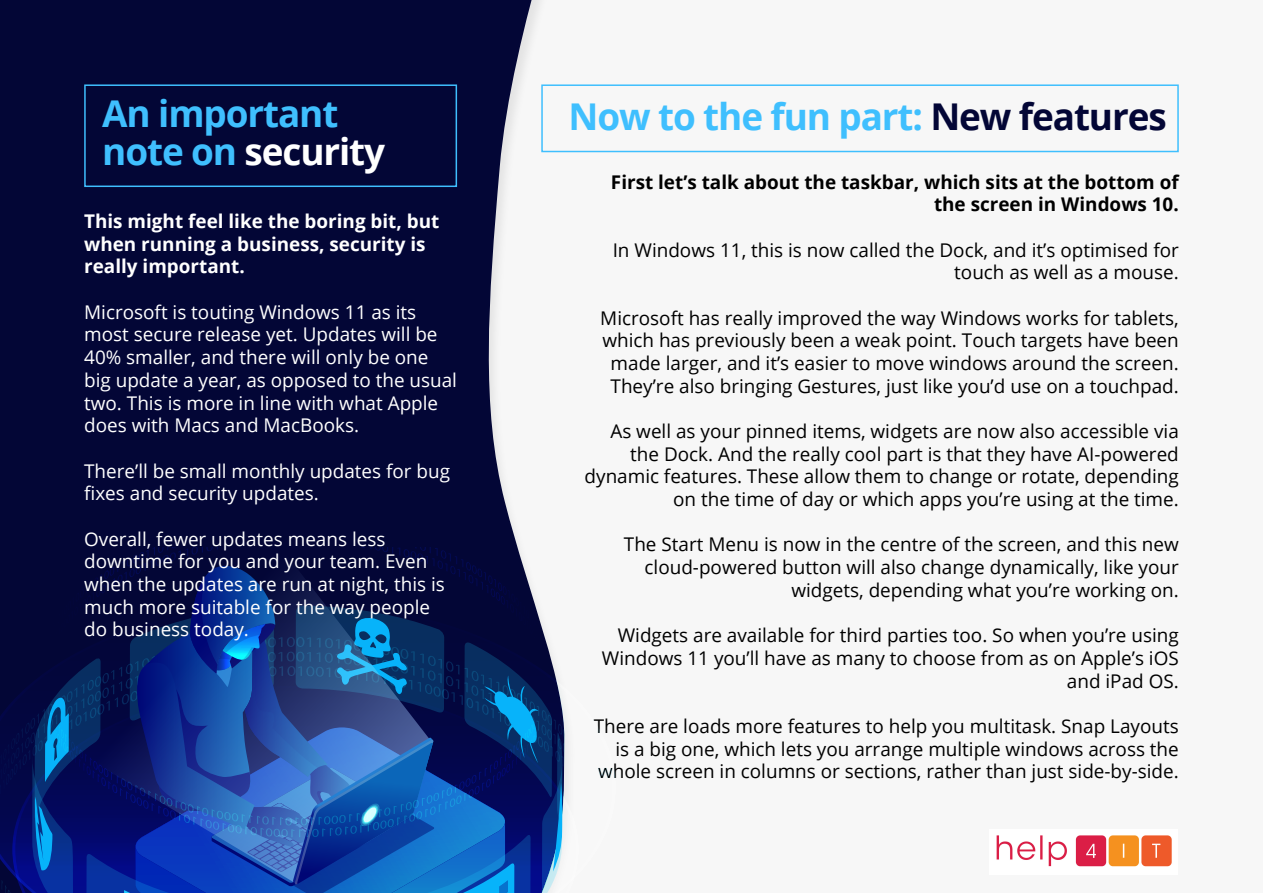
<style>
.page{position:relative;width:1263px;height:893px;background:#fff}
.page>*{position:absolute;margin:0;border:0;box-sizing:border-box;transform-origin:0 0}
.t1{font:700 36.9px/38px "Open Sans";letter-spacing:-.03em;color:#3fbffe}
.t2{font:18.9px/22.6px "Open Sans";color:#000;text-align:right}
.t3{font:18.9px/22.6px "Open Sans";color:#fff}
.t4{font:700 18.9px/22.6px "Open Sans";color:#fff}
.t5{font:700 18.9px/22.6px "Open Sans";color:#000;text-align:right}
.s1{color:#fff}
.s2{color:#030636}
</style>
<div class="page">
<div style="left:381px;top:0;width:882px;height:893px;background:#f7f7f7"></div>
<div style="left:541px;top:84px;width:638px;height:68px;border:2px solid #3fbffe"></div>
<div style="left:384px;top:0;width:207px;height:893px;background:#f7f7f7"></div>
<svg style="left:457px;top:0;width:122px;height:548px"></svg>
<div style="left:0;top:0;width:457px;height:893px;background:#030636"></div>
<svg style="left:0;top:548px;width:567px;height:345px"></svg>
<div style="left:84px;top:84px;width:373px;height:103px;border:2px solid #3fbffe"></div>
<img style="left:996px;top:835px;width:176px;height:32px">
<h1 class="t1" style="left:102px;top:94px;width:284px">An important note on <span class="s1">security</span></h1>
<h1 class="t1" style="left:568px;top:96px;width:600px">Now to the fun part: <span class="s2">New features</span></h1>
<p class="t5" style="left:611px;top:170px;width:569px">First let’s talk about the taskbar, which sits at the bottom of the screen in Windows 10.</p>
<p class="t2" style="left:613px;top:238px;width:568px">In Windows 11, this is now called the Dock, and it’s optimised for touch as well as a mouse.</p>
<p class="t2" style="left:600px;top:306px;width:580px;text-align:center">Microsoft has really improved the way Windows works for tablets, which has previously been a weak point. Touch targets have been made larger, and it’s easier to move windows around the screen.<br>They’re also bringing Gestures, just like you’d use on a touchpad.</p>
<p class="t2" style="left:584px;top:419px;width:596px">As well as your pinned items, widgets are now also accessible via the Dock. And the really cool part is that they have AI-powered dynamic features. These allow them to change or rotate, depending on the time of day or which apps you’re using at the time.</p>
<p class="t2" style="left:624px;top:533px;width:556px">The Start Menu is now in the centre of the screen, and this new cloud-powered button will also change dynamically, like your widgets, depending what you’re working on.</p>
<p class="t2" style="left:602px;top:623px;width:578px">Widgets are available for third parties too. So when you’re using<br>Windows 11 you’ll have as many to choose from as on Apple’s iOS and iPad OS.</p>
<p class="t2" style="left:594px;top:714px;width:587px">There are loads more features to help you multitask. Snap Layouts is a big one, which lets you arrange multiple windows across the whole screen in columns or sections, rather than just side-by-side.</p>
<p class="t4" style="left:84px;top:209px;width:357px">This might feel like the boring bit, but when running a business, security is really important.</p>
<p class="t3" style="left:84px;top:300px;width:374px">Microsoft is touting Windows 11 as its most secure release yet. Updates will be 40% smaller, and there will only be one big update a year, as opposed to the usual two. This is more in line with what Apple does with Macs and MacBooks.</p>
<p class="t3" style="left:84px;top:459px;width:367px">There’ll be small monthly updates for bug fixes and security updates.</p>
<p class="t3" style="left:84px;top:527px;width:362px">Overall, fewer updates means less downtime for you and your team. Even when the updates are run at night, this is much more suitable for the way people do business today.</p>
</div>
